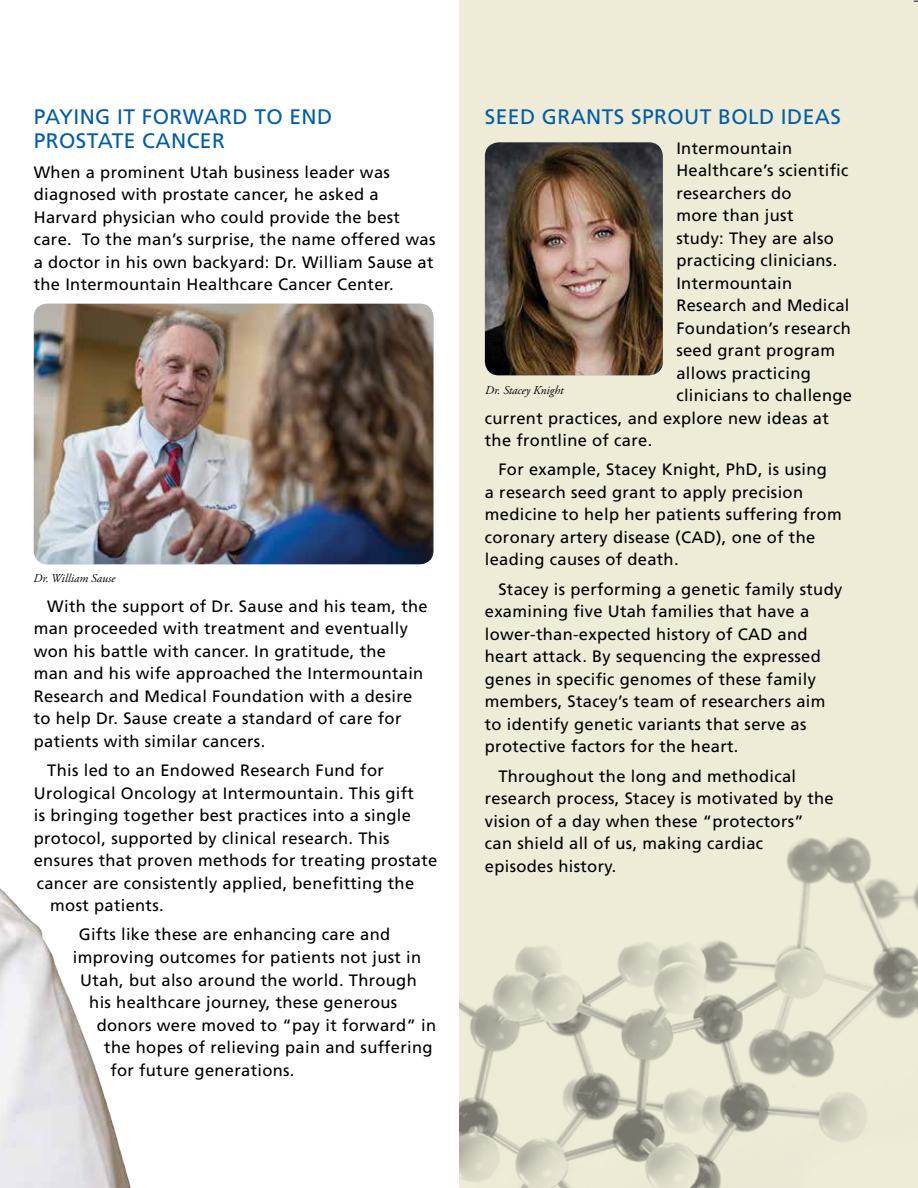
<style>
.page{position:relative;width:918px;height:1188px;background:#fff}
.page>*{position:absolute;margin:0;border:0;box-sizing:border-box;transform-origin:0 0}
.t1{font:21px/24px "Frutiger LT Std";letter-spacing:.02em;color:#005daa}
.t2{font:16.5px/22.5px "Frutiger LT Std";letter-spacing:.02em;color:#000}
.t3{font:italic 12px "Adobe Garamond Pro";color:#000}
</style>
<div class="page">
<img style="left:0;top:405px;width:178px;height:783px">
<div style="left:459px;top:0;width:459px;height:1188px;background:#eeebd7"></div>
<img style="left:459px;top:837px;width:459px;height:351px">
<img style="left:485px;top:142px;width:178px;height:233px">
<img style="left:34px;top:304px;width:399px;height:260px">
<p class="t1" style="left:34px;top:105px;width:300px">PAYING IT FORWARD TO END<br>PROSTATE CANCER</p>
<p class="t2" style="left:34px;top:161px;width:403px">When a prominent Utah business leader was diagnosed with prostate cancer, he asked a Harvard physician who could provide the best care. To the man’s surprise, the name offered was a doctor in his own backyard: Dr. William Sause at the Intermountain Healthcare Cancer Center.</p>
<p class="t3" style="left:34px;top:571px;width:83px">Dr. William Sause</p>
<p class="t2" style="left:34px;top:595px;width:395px;text-indent:13px">With the support of Dr. Sause and his team, the man proceeded with treatment and eventually won his battle with cancer. In gratitude, the<br>man and his wife approached the Intermountain Research and Medical Foundation with a desire to help Dr. Sause create a standard of care for patients with similar cancers.</p>
<p class="t2" style="left:47px;top:759px;width:338px">This led to an Endowed Research Fund for</p>
<p class="t2" style="left:34px;top:782px;width:382px">Urological Oncology at Intermountain. This gift</p>
<p class="t2" style="left:34px;top:804px;width:379px">is bringing together best practices into a single</p>
<p class="t2" style="left:34px;top:827px;width:357px">protocol, supported by clinical research. This</p>
<p class="t2" style="left:34px;top:849px;width:405px">ensures that proven methods for treating prostate</p>
<p class="t2" style="left:37px;top:872px;width:379px">cancer are consistently applied, benefitting the</p>
<p class="t2" style="left:50px;top:894px;width:115px">most patients.</p>
<p class="t2" style="left:79px;top:924px;width:313px">Gifts like these are enhancing care and</p>
<p class="t2" style="left:73px;top:946px;width:350px">improving outcomes for patients not just in</p>
<p class="t2" style="left:80px;top:969px;width:338px">Utah, but also around the world. Through</p>
<p class="t2" style="left:89px;top:991px;width:310px">his healthcare journey, these generous</p>
<p class="t2" style="left:97px;top:1014px;width:341px">donors were moved to “pay it forward” in</p>
<p class="t2" style="left:104px;top:1036px;width:330px">the hopes of relieving pain and suffering</p>
<p class="t2" style="left:110px;top:1059px;width:186px">for future generations.</p>
<p class="t1" style="left:485px;top:105px;width:357px">SEED GRANTS SPROUT BOLD IDEAS</p>
<p class="t2" style="left:676px;top:137px;width:117px">Intermountain</p>
<p class="t2" style="left:676px;top:159px;width:173px">Healthcare’s scientific</p>
<p class="t2" style="left:676px;top:182px;width:117px">researchers do</p>
<p class="t2" style="left:676px;top:204px;width:119px">more than just</p>
<p class="t2" style="left:676px;top:227px;width:159px">study: They are also</p>
<p class="t2" style="left:676px;top:249px;width:162px">practicing clinicians.</p>
<p class="t2" style="left:676px;top:272px;width:117px">Intermountain</p>
<p class="t2" style="left:676px;top:294px;width:175px">Research and Medical</p>
<p class="t2" style="left:676px;top:317px;width:176px">Foundation’s research</p>
<p class="t2" style="left:676px;top:339px;width:160px">seed grant program</p>
<p class="t2" style="left:676px;top:362px;width:136px">allows practicing</p>
<p class="t2" style="left:676px;top:384px;width:177px">clinicians to challenge</p>
<p class="t2" style="left:485px;top:407px;width:345px">current practices, and explore new ideas at</p>
<p class="t2" style="left:485px;top:429px;width:169px">the frontline of care.</p>
<p class="t2" style="left:485px;top:459px;width:358px;text-indent:13px">For example, Stacey Knight, PhD, is using<br>a research seed grant to apply precision medicine to help her patients suffering from coronary artery disease (CAD), one of the leading causes of death.</p>
<p class="t2" style="left:485px;top:578px;width:359px;text-indent:13px">Stacey is performing a genetic family study examining five Utah families that have a lower-than-expected history of CAD and heart attack. By sequencing the expressed genes in specific genomes of these family members, Stacey’s team of researchers aim to identify genetic variants that serve as protective factors for the heart.</p>
<p class="t2" style="left:485px;top:765px;width:350px;text-indent:13px">Throughout the long and methodical research process, Stacey is motivated by the vision of a day when these “protectors” can shield all of us, making cardiac episodes history.</p>
<p class="t3" style="left:485px;top:383px;width:80px">Dr. Stacey Knight</p>
</div>
